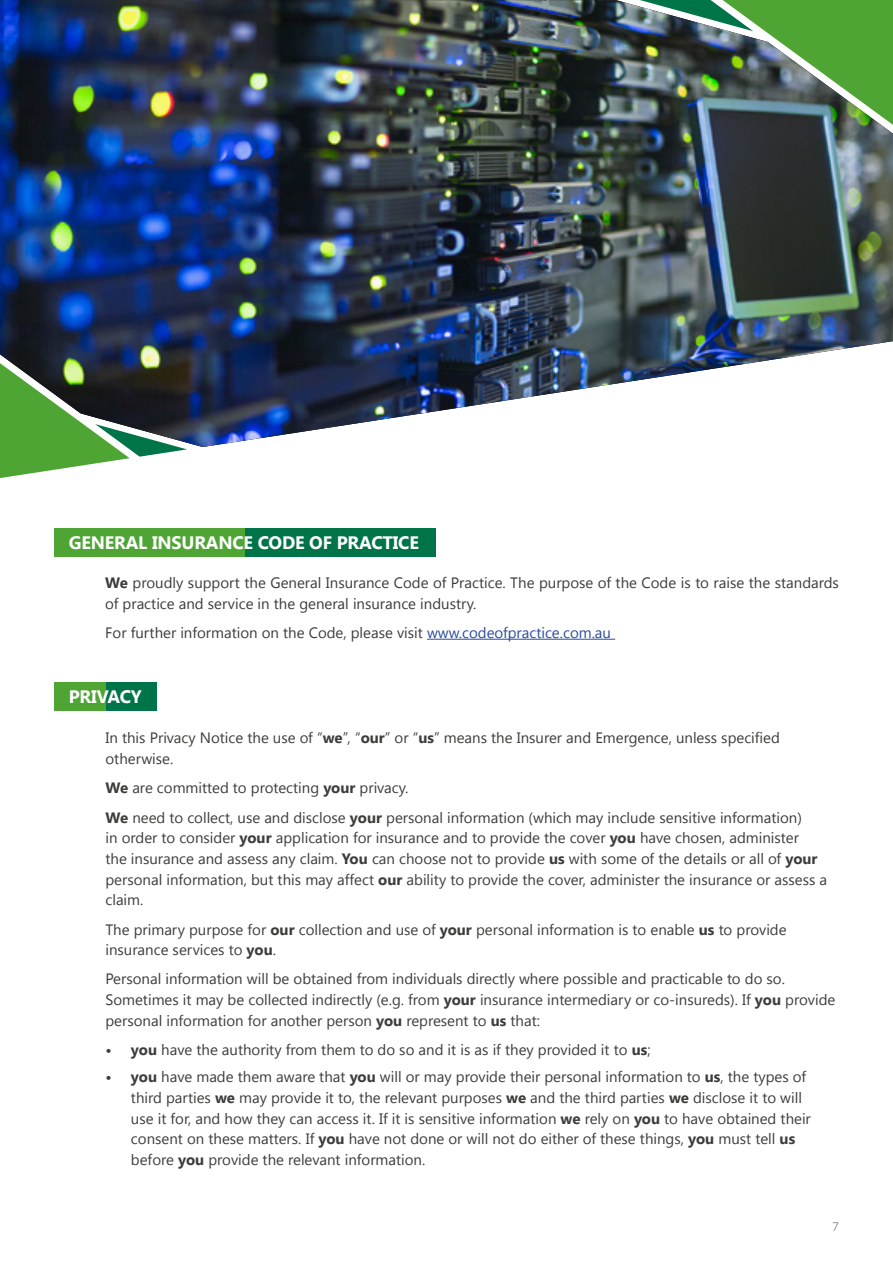
<style>
.page{position:relative;width:893px;height:1263px;background:#fff}
.page>*{position:absolute;margin:0;border:0;box-sizing:border-box;transform-origin:0 0}
.t1{font:700 18px "Gadugi";letter-spacing:-.01em;color:#fff}
.t2{font:15px/20.7px "Gadugi";color:#3c3c3b}
.t3{font:12px "Museo Sans 100";color:#3c3c3b}
.s1{font-weight:700}
.s2{color:#2a4b9b}
</style>
<div class="page">
<div style="left:245px;top:528px;width:190px;height:28px;background:#007449"></div>
<div style="left:105px;top:683px;width:52px;height:28px;background:#007449"></div>
<div style="left:54px;top:528px;width:191px;height:28px;background:#4ea534"></div>
<div style="left:54px;top:683px;width:51px;height:28px;background:#4ea534"></div>
<hr style="left:427px;top:639px;width:188px;height:1px;background:#2a4b9b">
<svg style="left:0;top:447px;width:187px;height:31px"></svg>
<img style="left:0;top:0;width:893px;height:447px">
<p class="t1" style="left:69px;top:532px;width:352px">GENERAL INSURANCE CODE OF PRACTICE</p>
<p class="t2" style="left:105px;top:572px;width:735px"><span class="s1">We</span> proudly support the General Insurance Code of Practice. The purpose of the Code is to raise the standards of practice and service in the general insurance industry.</p>
<p class="t2" style="left:105px;top:622px;width:507px">For further information on the Code, please visit <span class="s2">www.codeofpractice.com.au</span></p>
<p class="t1" style="left:69px;top:686px;width:75px">PRIVACY</p>
<p class="t2" style="left:105px;top:728px;width:676px">In this Privacy Notice the use of “<span class="s1">we</span>”, “<span class="s1">our</span>” or “<span class="s1">us</span>” means the Insurer and Emergence, unless specified otherwise.</p>
<p class="t2" style="left:105px;top:773px;width:698px;line-height:29.2px"><span class="s1">We</span> are committed to protecting <span class="s1">your</span> privacy.<br><span class="s1">We</span> need to collect, use and disclose <span class="s1">your</span> personal information (which may include sensitive information)</p>
<p class="t2" style="left:105px;top:827px;width:723px">in order to consider <span class="s1">your</span> application for insurance and to provide the cover <span class="s1">you</span> have chosen, administer<br>the insurance and assess any claim. <span class="s1">You</span> can choose not to provide <span class="s1">us</span> with some of the details or all of <span class="s1">your </span>personal information, but this may affect <span class="s1">our</span> ability to provide the cover, administer the insurance or assess a claim.</p>
<p class="t2" style="left:105px;top:919px;width:683px">The primary purpose for <span class="s1">our</span> collection and use of <span class="s1">your</span> personal information is to enable <span class="s1">us</span> to provide insurance services to <span class="s1">you</span>.</p>
<p class="t2" style="left:105px;top:969px;width:731px">Personal information will be obtained from individuals directly where possible and practicable to do so.<br>Sometimes it may be collected indirectly (e.g. from <span class="s1">your</span> insurance intermediary or co-insureds). If <span class="s1">you</span> provide personal information for another person <span class="s1">you</span> represent to <span class="s1">us</span> that:</p>
<p class="t2" style="left:105px;top:1039px;width:547px"><span class="s1">• you</span> have the authority from them to do so and it is as if they provided it to <span class="s1">us</span>;</p>
<p class="t2" style="left:131px;top:1066px;width:681px;text-indent:-26px"><span class="s1">• you</span> have made them aware that <span class="s1">you</span> will or may provide their personal information to <span class="s1">us</span>, the types of third parties <span class="s1">we</span> may provide it to, the relevant purposes <span class="s1">we</span> and the third parties <span class="s1">we</span> disclose it to will use it for, and how they can access it. If it is sensitive information <span class="s1">we</span> rely on <span class="s1">you</span> to have obtained their consent on these matters. If <span class="s1">you</span> have not done or will not do either of these things, <span class="s1">you</span> must tell <span class="s1">us </span>before <span class="s1">you</span> provide the relevant information.</p>
<p class="t3" style="left:832px;top:1220px;width:8px">7</p>
</div>
